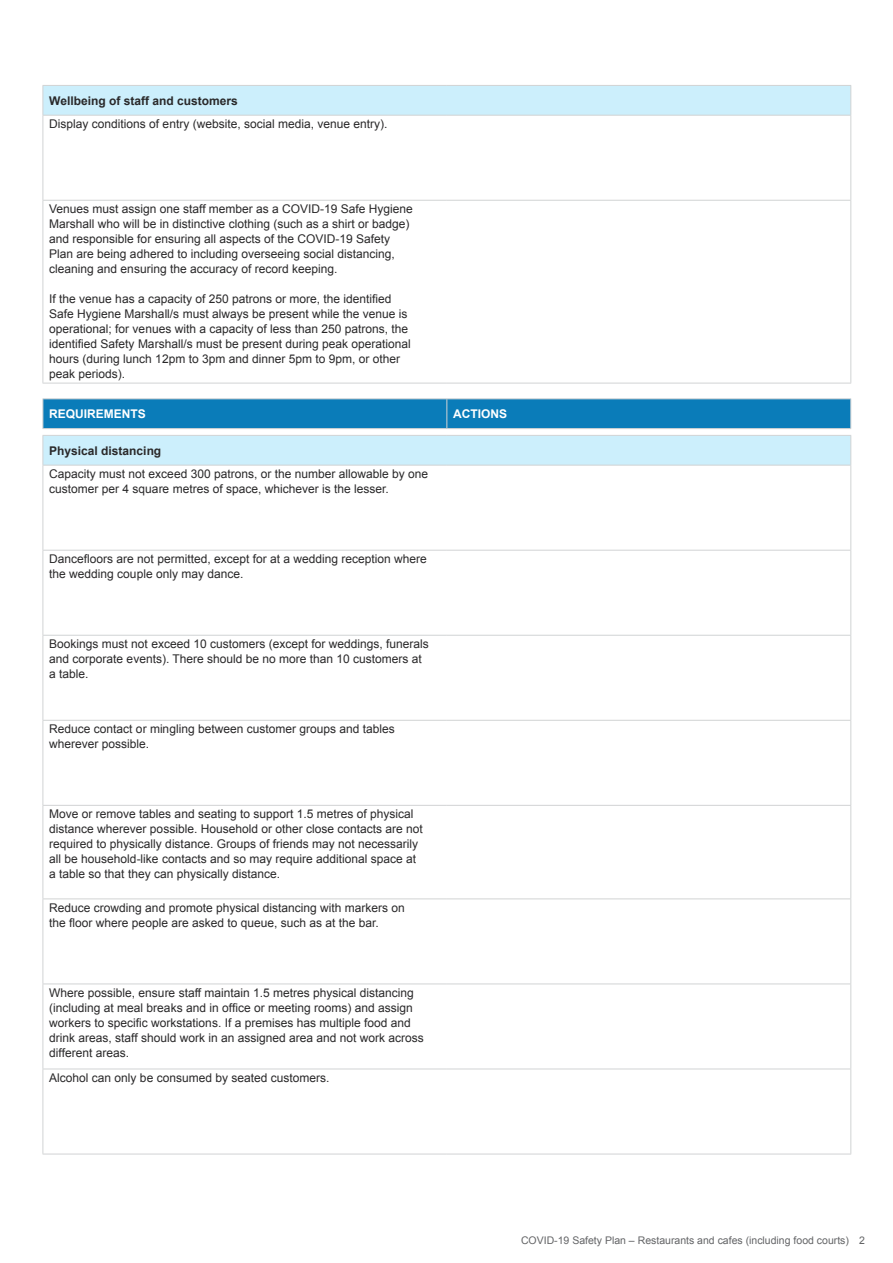
<style>
.page{position:relative;width:893px;height:1263px;background:#fff}
.page>*{position:absolute;margin:0;border:0;box-sizing:border-box;transform-origin:0 0}
.Text{font:12px/15px "Arial";color:#292829}
.H4-bold_tables{font:700 12px "Arial";color:#292829}
.Head_5_tables_white{font:700 12px "Arial";color:#fff}
.t1{font:10.5px "Arial";color:#636466}
</style>
<div class="page">
<hr style="left:43px;top:115px;width:404px;height:1px;background:#d1d3d4">
<hr style="left:447px;top:115px;width:404px;height:1px;background:#d1d3d4">
<hr style="left:43px;top:116px;width:1px;height:84px;background:#d1d3d4">
<hr style="left:850px;top:116px;width:1px;height:84px;background:#d1d3d4">
<hr style="left:43px;top:200px;width:404px;height:1px;background:#d1d3d4">
<hr style="left:43px;top:201px;width:1px;height:182px;background:#d1d3d4">
<hr style="left:447px;top:200px;width:404px;height:1px;background:#d1d3d4">
<hr style="left:850px;top:201px;width:1px;height:182px;background:#d1d3d4">
<hr style="left:43px;top:383px;width:404px;height:1px;background:#d1d3d4">
<hr style="left:447px;top:383px;width:404px;height:1px;background:#d1d3d4">
<div style="left:43px;top:85px;width:808px;height:30px;background:#cceffc"></div>
<hr style="left:43px;top:398px;width:404px;height:1px;background:#d1d3d4">
<hr style="left:447px;top:398px;width:404px;height:1px;background:#d1d3d4">
<svg style="left:43px;top:399px;width:808px;height:30px;background:#127fba"></svg>
<hr style="left:43px;top:465px;width:1px;height:85px;background:#d1d3d4">
<hr style="left:850px;top:465px;width:1px;height:85px;background:#d1d3d4">
<hr style="left:43px;top:550px;width:404px;height:1px;background:#d1d3d4">
<hr style="left:43px;top:550px;width:1px;height:85px;background:#d1d3d4">
<hr style="left:447px;top:550px;width:404px;height:1px;background:#d1d3d4">
<hr style="left:850px;top:550px;width:1px;height:85px;background:#d1d3d4">
<hr style="left:43px;top:635px;width:404px;height:1px;background:#d1d3d4">
<hr style="left:43px;top:636px;width:1px;height:84px;background:#d1d3d4">
<hr style="left:447px;top:635px;width:404px;height:1px;background:#d1d3d4">
<hr style="left:850px;top:636px;width:1px;height:84px;background:#d1d3d4">
<hr style="left:43px;top:720px;width:404px;height:1px;background:#d1d3d4">
<hr style="left:43px;top:721px;width:1px;height:84px;background:#d1d3d4">
<hr style="left:447px;top:720px;width:404px;height:1px;background:#d1d3d4">
<hr style="left:850px;top:721px;width:1px;height:84px;background:#d1d3d4">
<hr style="left:43px;top:805px;width:404px;height:1px;background:#d1d3d4">
<hr style="left:43px;top:806px;width:1px;height:92px;background:#d1d3d4">
<hr style="left:447px;top:805px;width:404px;height:1px;background:#d1d3d4">
<hr style="left:850px;top:806px;width:1px;height:92px;background:#d1d3d4">
<hr style="left:43px;top:898px;width:404px;height:1px;background:#d1d3d4">
<hr style="left:43px;top:899px;width:1px;height:84px;background:#d1d3d4">
<hr style="left:447px;top:898px;width:404px;height:1px;background:#d1d3d4">
<hr style="left:850px;top:899px;width:1px;height:84px;background:#d1d3d4">
<hr style="left:43px;top:983px;width:404px;height:1px;background:#d1d3d4">
<hr style="left:43px;top:984px;width:1px;height:84px;background:#d1d3d4">
<hr style="left:447px;top:983px;width:404px;height:1px;background:#d1d3d4">
<hr style="left:850px;top:984px;width:1px;height:84px;background:#d1d3d4">
<hr style="left:43px;top:1068px;width:404px;height:1px;background:#d1d3d4">
<hr style="left:43px;top:1069px;width:1px;height:85px;background:#d1d3d4">
<hr style="left:447px;top:1068px;width:404px;height:1px;background:#d1d3d4">
<hr style="left:850px;top:1069px;width:1px;height:85px;background:#d1d3d4">
<hr style="left:43px;top:1154px;width:404px;height:1px;background:#d1d3d4">
<hr style="left:447px;top:1154px;width:404px;height:1px;background:#d1d3d4">
<hr style="left:43px;top:465px;width:404px;height:1px;background:#d1d3d4">
<hr style="left:447px;top:465px;width:404px;height:1px;background:#d1d3d4">
<div style="left:43px;top:435px;width:808px;height:30px;background:#cceffc"></div>
<h4 class="H4-bold_tables" style="left:49px;top:93px;width:190px">Wellbeing of staff and customers</h4>
<p class="Text" style="left:49px;top:117px;width:340px">Display conditions of entry (website, social media, venue entry).</p>
<p class="Text" style="left:49px;top:202px;width:365px">Venues must assign one staff member as a COVID-19 Safe Hygiene Marshall who will be in distinctive clothing (such as a shirt or badge) and responsible for ensuring all aspects of the COVID-19 Safety Plan are being adhered to including overseeing social distancing, cleaning and ensuring the accuracy of record keeping.</p>
<p class="Text" style="left:49px;top:292px;width:363px">If the venue has a capacity of 250 patrons or more, the identified Safe Hygiene Marshall/s must always be present while the venue is operational; for venues with a capacity of less than 250 patrons, the identified Safety Marshall/s must be present during peak operational hours (during lunch 12pm to 3pm and dinner 5pm to 9pm, or other peak periods).</p>
<h5 class="Head_5_tables_white" style="left:49px;top:406px;width:98px">REQUIREMENTS</h5>
<h5 class="Head_5_tables_white" style="left:453px;top:406px;width:55px">ACTIONS</h5>
<h4 class="H4-bold_tables" style="left:49px;top:442px;width:114px">Physical distancing</h4>
<p class="Text" style="left:49px;top:466px;width:380px">Capacity must not exceed 300 patrons, or the number allowable by one customer per 4 square metres of space, whichever is the lesser.</p>
<p class="Text" style="left:49px;top:552px;width:379px">Dancefloors are not permitted, except for at a wedding reception where the wedding couple only may dance.</p>
<p class="Text" style="left:49px;top:637px;width:381px">Bookings must not exceed 10 customers (except for weddings, funerals and corporate events). There should be no more than 10 customers at a table.</p>
<p class="Text" style="left:49px;top:722px;width:347px">Reduce contact or mingling between customer groups and tables wherever possible.</p>
<p class="Text" style="left:49px;top:807px;width:375px">Move or remove tables and seating to support 1.5 metres of physical distance wherever possible. Household or other close contacts are not required to physically distance. Groups of friends may not necessarily all be household-like contacts and so may require additional space at a table so that they can physically distance.</p>
<p class="Text" style="left:49px;top:900px;width:357px">Reduce crowding and promote physical distancing with markers on the floor where people are asked to queue, such as at the bar.</p>
<p class="Text" style="left:49px;top:985px;width:376px">Where possible, ensure staff maintain 1.5 metres physical distancing (including at meal breaks and in office or meeting rooms) and assign workers to specific workstations. If a premises has multiple food and drink areas, staff should work in an assigned area and not work across different areas.</p>
<p class="Text" style="left:49px;top:1070px;width:282px">Alcohol can only be consumed by seated customers.</p>
<p class="t1" style="left:521px;top:1234px;width:346px">COVID-19 Safety Plan – Restaurants and cafes (including food courts) 2</p>
</div>
